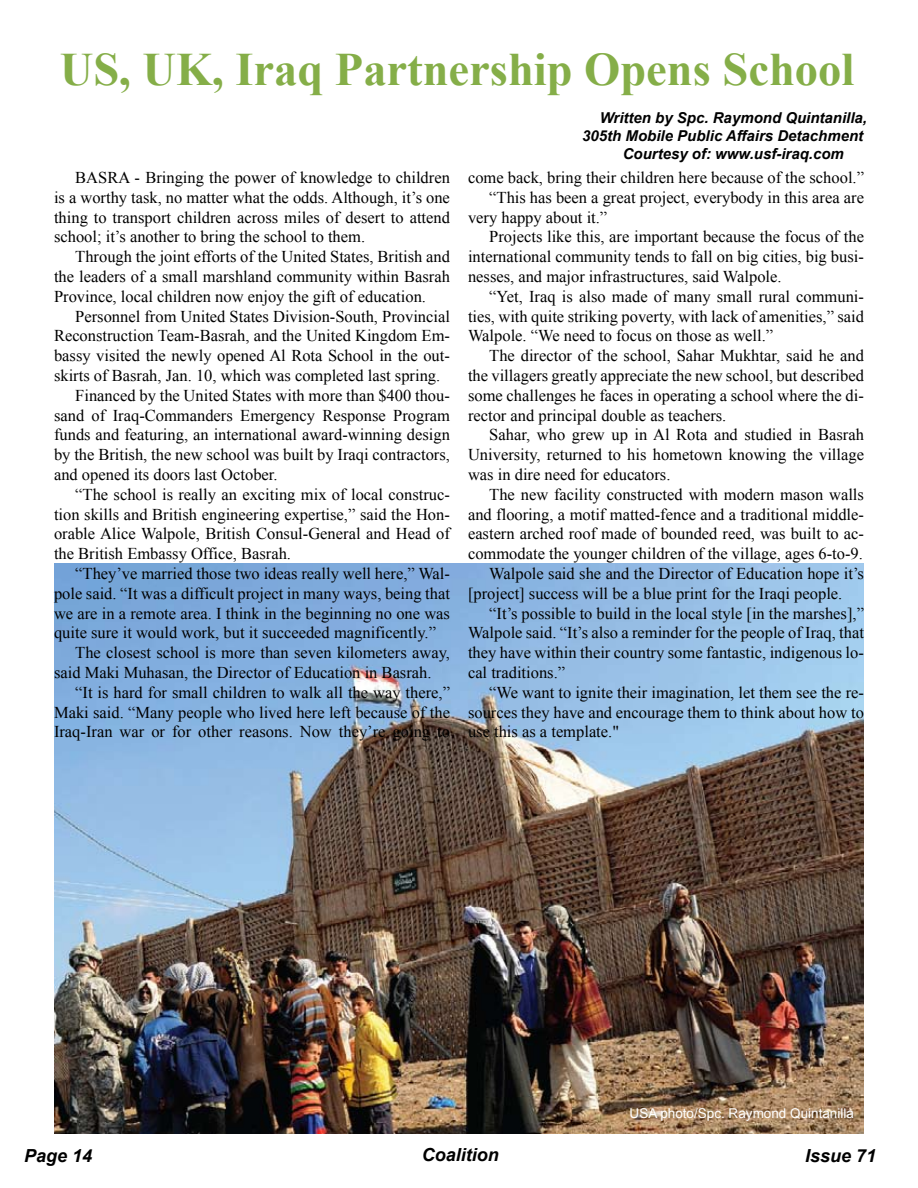
<style>
.page{position:relative;width:918px;height:1188px;background:#fff}
.page>*{position:absolute;margin:0;border:0;box-sizing:border-box;transform-origin:0 0}
.t1{font:700 46.5px "Times New Roman";color:#85ae48}
.t2{font:italic 700 18px "Arial";color:#000}
.t3{font:16.5px/19.8px "Times New Roman";color:#000;text-align:justify}
.t4{font:italic 700 15px "Arial";color:#000}
.t5{font:13.5px "Arial";color:#fff}
</style>
<div class="page">
<img style="left:54px;top:563px;width:810px;height:571px">
<h1 class="t1" style="left:60px;top:38px;width:796px">US, UK, Iraq Partnership Opens School</h1>
<p class="t4" style="left:600px;top:108px;width:269px">Written by Spc. Raymond Quintanilla,</p>
<p class="t4" style="left:582px;top:126px;width:282px">305th Mobile Public Affairs Detachment</p>
<p class="t4" style="left:623px;top:144px;width:223px">Courtesy of: www.usf-iraq.com</p>
<p class="t3" style="left:54px;top:167px;width:397px;text-indent:21px">BASRA - Bringing the power of knowledge to children is a worthy task, no matter what the odds. Although, it’s one thing to transport children across miles of desert to attend school; it’s another to bring the school to them.</p>
<p class="t3" style="left:54px;top:246px;width:397px;text-indent:21px">Through the joint efforts of the United States, British and the leaders of a small marshland community within Basrah Province, local children now enjoy the gift of education.</p>
<p class="t3" style="left:75px;top:306px;width:376px">Personnel from United States Division-South, Provincial</p>
<p class="t3" style="left:54px;top:326px;width:398px">Reconstruction Team-Basrah, and the United Kingdom Em-</p>
<p class="t3" style="left:54px;top:345px;width:397px">bassy visited the newly opened Al Rota School in the out-</p>
<p class="t3" style="left:54px;top:365px;width:388px">skirts of Basrah, Jan. 10, which was completed last spring.</p>
<p class="t3" style="left:75px;top:385px;width:376px">Financed by the United States with more than $400 thou-</p>
<p class="t3" style="left:54px;top:405px;width:397px">sand of Iraq-Commanders Emergency Response Program</p>
<p class="t3" style="left:54px;top:425px;width:397px">funds and featuring, an international award-winning design</p>
<p class="t3" style="left:54px;top:444px;width:397px">by the British, the new school was built by Iraqi contractors,</p>
<p class="t3" style="left:54px;top:464px;width:225px">and opened its doors last October.</p>
<p class="t3" style="left:75px;top:484px;width:376px">“The school is really an exciting mix of local construc-</p>
<p class="t3" style="left:54px;top:504px;width:397px">tion skills and British engineering expertise,” said the Hon-</p>
<p class="t3" style="left:54px;top:524px;width:397px">orable Alice Walpole, British Consul-General and Head of</p>
<p class="t3" style="left:54px;top:543px;width:239px">the British Embassy Office, Basrah.</p>
<p class="t3" style="left:75px;top:563px;width:376px">“They’ve married those two ideas really well here,” Wal-</p>
<p class="t3" style="left:54px;top:583px;width:398px">pole said. “It was a difficult project in many ways, being that</p>
<p class="t3" style="left:54px;top:603px;width:398px">we are in a remote area. I think in the beginning no one was</p>
<p class="t3" style="left:54px;top:623px;width:383px">quite sure it would work, but it succeeded magnificently.”</p>
<p class="t3" style="left:75px;top:642px;width:376px">The closest school is more than seven kilometers away,</p>
<p class="t3" style="left:54px;top:662px;width:379px">said Maki Muhasan, the Director of Education in Basrah.</p>
<p class="t3" style="left:75px;top:682px;width:376px">“It is hard for small children to walk all the way there,”</p>
<p class="t3" style="left:54px;top:702px;width:398px">Maki said. “Many people who lived here left because of the</p>
<p class="t3" style="left:54px;top:722px;width:398px">Iraq-Iran war or for other reasons. Now they’re going to</p>
<p class="t3" style="left:468px;top:167px;width:398px">come back, bring their children here because of the school.”</p>
<p class="t3" style="left:489px;top:187px;width:376px">“This has been a great project, everybody in this area are</p>
<p class="t3" style="left:468px;top:207px;width:141px">very happy about it.”</p>
<p class="t3" style="left:489px;top:227px;width:376px">Projects like this, are important because the focus of the</p>
<p class="t3" style="left:468px;top:246px;width:397px">international community tends to fall on big cities, big busi-</p>
<p class="t3" style="left:468px;top:266px;width:315px">nesses, and major infrastructures, said Walpole.</p>
<p class="t3" style="left:489px;top:286px;width:376px">“Yet, Iraq is also made of many small rural communi-</p>
<p class="t3" style="left:468px;top:306px;width:397px">ties, with quite striking poverty, with lack of amenities,” said</p>
<p class="t3" style="left:468px;top:326px;width:307px">Walpole. “We need to focus on those as well.”</p>
<p class="t3" style="left:489px;top:345px;width:376px">The director of the school, Sahar Mukhtar, said he and</p>
<p class="t3" style="left:468px;top:365px;width:398px">the villagers greatly appreciate the new school, but described</p>
<p class="t3" style="left:468px;top:385px;width:397px">some challenges he faces in operating a school where the di-</p>
<p class="t3" style="left:468px;top:405px;width:260px">rector and principal double as teachers.</p>
<p class="t3" style="left:489px;top:425px;width:376px">Sahar, who grew up in Al Rota and studied in Basrah</p>
<p class="t3" style="left:468px;top:444px;width:398px">University, returned to his hometown knowing the village</p>
<p class="t3" style="left:468px;top:464px;width:204px">was in dire need for educators.</p>
<p class="t3" style="left:489px;top:484px;width:376px">The new facility constructed with modern mason walls</p>
<p class="t3" style="left:468px;top:504px;width:397px">and flooring, a motif matted-fence and a traditional middle-</p>
<p class="t3" style="left:468px;top:524px;width:398px">eastern arched roof made of bounded reed, was built to ac-</p>
<p class="t3" style="left:468px;top:543px;width:397px">commodate the younger children of the village, ages 6-to-9.</p>
<p class="t3" style="left:489px;top:563px;width:376px">Walpole said she and the Director of Education hope it’s</p>
<p class="t3" style="left:468px;top:583px;width:376px">[project] success will be a blue print for the Iraqi people.</p>
<p class="t3" style="left:489px;top:603px;width:376px">“It’s possible to build in the local style [in the marshes],”</p>
<p class="t3" style="left:468px;top:623px;width:398px">Walpole said. “It’s also a reminder for the people of Iraq, that</p>
<p class="t3" style="left:468px;top:642px;width:397px">they have within their country some fantastic, indigenous lo-</p>
<p class="t3" style="left:468px;top:662px;width:99px">cal traditions.”</p>
<p class="t3" style="left:489px;top:682px;width:376px">“We want to ignite their imagination, let them see the re-</p>
<p class="t3" style="left:468px;top:702px;width:397px">sources they have and encourage them to think about how to</p>
<p class="t3" style="left:468px;top:722px;width:153px">use this as a template."</p>
<p class="t5" style="left:630px;top:1104px;width:226px">USA photo/Spc. Raymond Quintanilla</p>
<p class="t2" style="left:24px;top:1144px;width:70px">Page 14</p>
<p class="t2" style="left:422px;top:1143px;width:79px">Coalition</p>
<p class="t2" style="left:805px;top:1144px;width:73px">Issue 71</p>
</div>
